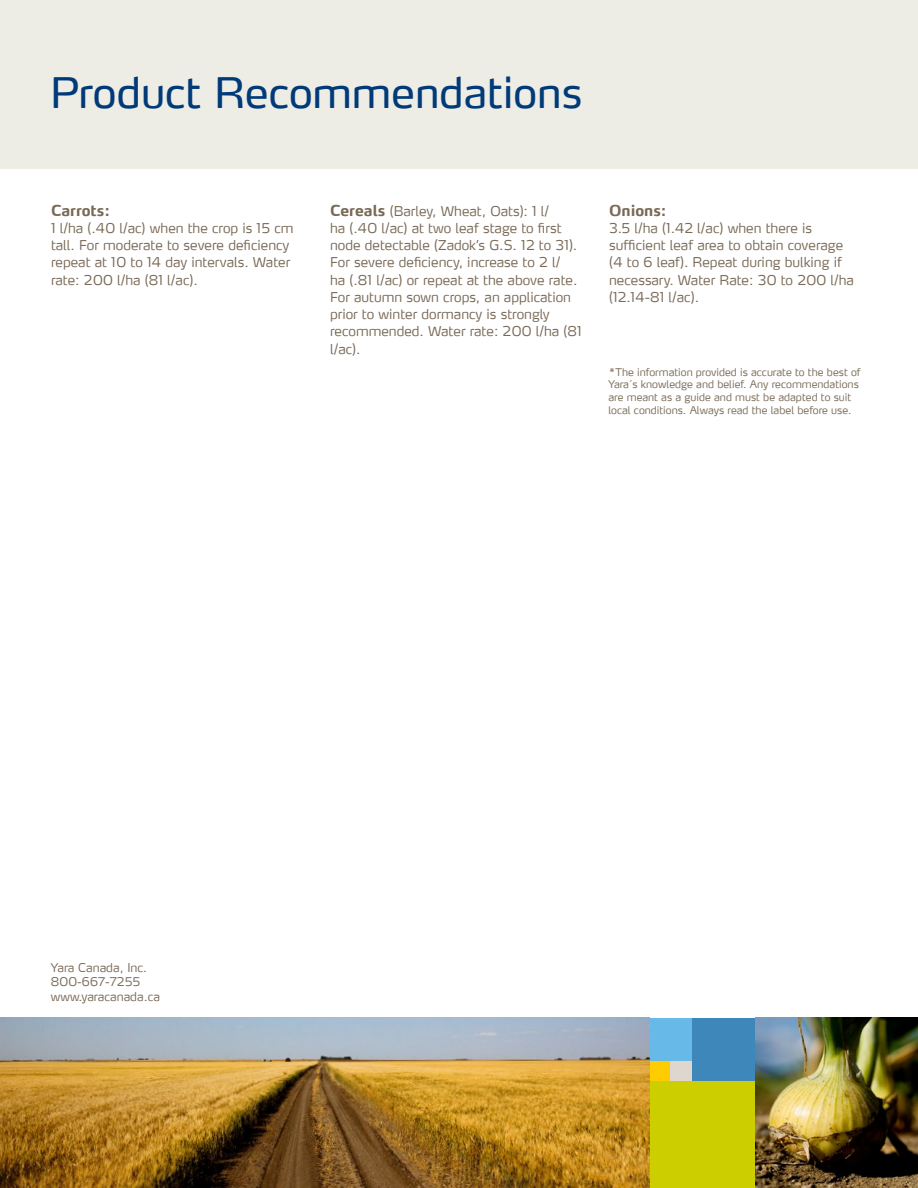
<style>
.page{position:relative;width:918px;height:1188px;background:#fff}
.page>*{position:absolute;margin:0;border:0;box-sizing:border-box;transform-origin:0 0}
.t1{font:42px "Yara Max LF";color:#003a78}
.yaramax_light_text{font:700 15px "Yara Max LF";color:#796956}
.yaramax_light_text-2{font:300 13.5px/17.2px "Yara Max LF";color:#796956}
.t2{font:300 12px "Yara Max LF";color:#796956}
.t3{font:300 10.5px/12.6px "Yara Max LF";color:#796956}
.s1{font-weight:700;font-size:15px}
</style>
<div class="page">
<div style="left:649px;top:1060px;width:21px;height:22px;background:#fc0"></div>
<div style="left:670px;top:1060px;width:22px;height:22px;background:#dfd7cd"></div>
<div style="left:649px;top:1018px;width:43px;height:42px;background:#67b9e8"></div>
<div style="left:692px;top:1018px;width:64px;height:64px;background:#3e87bb"></div>
<div style="left:649px;top:1082px;width:107px;height:106px;background:#cdce00"></div>
<img style="left:0;top:1018px;width:649px;height:170px">
<img style="left:756px;top:1018px;width:162px;height:170px">
<div style="left:0;top:0;width:918px;height:169px;background:#edece5"></div>
<p class="t1" style="left:50px;top:67px;width:534px">Product Recommendations</p>
<p class="yaramax_light_text" style="left:51px;top:201px;width:61px">Carrots:</p>
<p class="yaramax_light_text-2" style="left:51px;top:219px;width:244px">1 l/ha (.40 l/ac) when the crop is 15 cm tall. For moderate to severe deficiency repeat at 10 to 14 day intervals. Water rate: 200 l/ha (81 l/ac).</p>
<p class="yaramax_light_text-2" style="left:330px;top:202px;width:253px"><span class="s1">Cereals</span> (Barley, Wheat, Oats): 1 l/<br>ha (.40 l/ac) at two leaf stage to first node detectable (Zadok’s G.S. 12 to 31).<br>For severe deficiency, increase to 2 l/<br>ha (.81 l/ac) or repeat at the above rate.<br>For autumn sown crops, an application prior to winter dormancy is strongly recommended. Water rate: 200 l/ha (81 l/ac).</p>
<p class="yaramax_light_text" style="left:609px;top:201px;width:59px">Onions:</p>
<p class="yaramax_light_text-2" style="left:609px;top:219px;width:246px">3.5 l/ha (1.42 l/ac) when there is sufficient leaf area to obtain coverage (4 to 6 leaf). Repeat during bulking if necessary. Water Rate: 30 to 200 l/ha (12.14-81 l/ac).</p>
<p class="t3" style="left:608px;top:366px;width:254px">*The information provided is accurate to the best of Yara´s knowledge and belief. Any recommendations are meant as a guide and must be adapted to suit local conditions. Always read the label before use.</p>
<p class="t2" style="left:51px;top:960px;width:98px">Yara Canada, Inc.</p>
<p class="t2" style="left:51px;top:974px;width:91px">800-667-7255</p>
<p class="t2" style="left:51px;top:989px;width:111px">www.yaracanada.ca</p>
</div>
